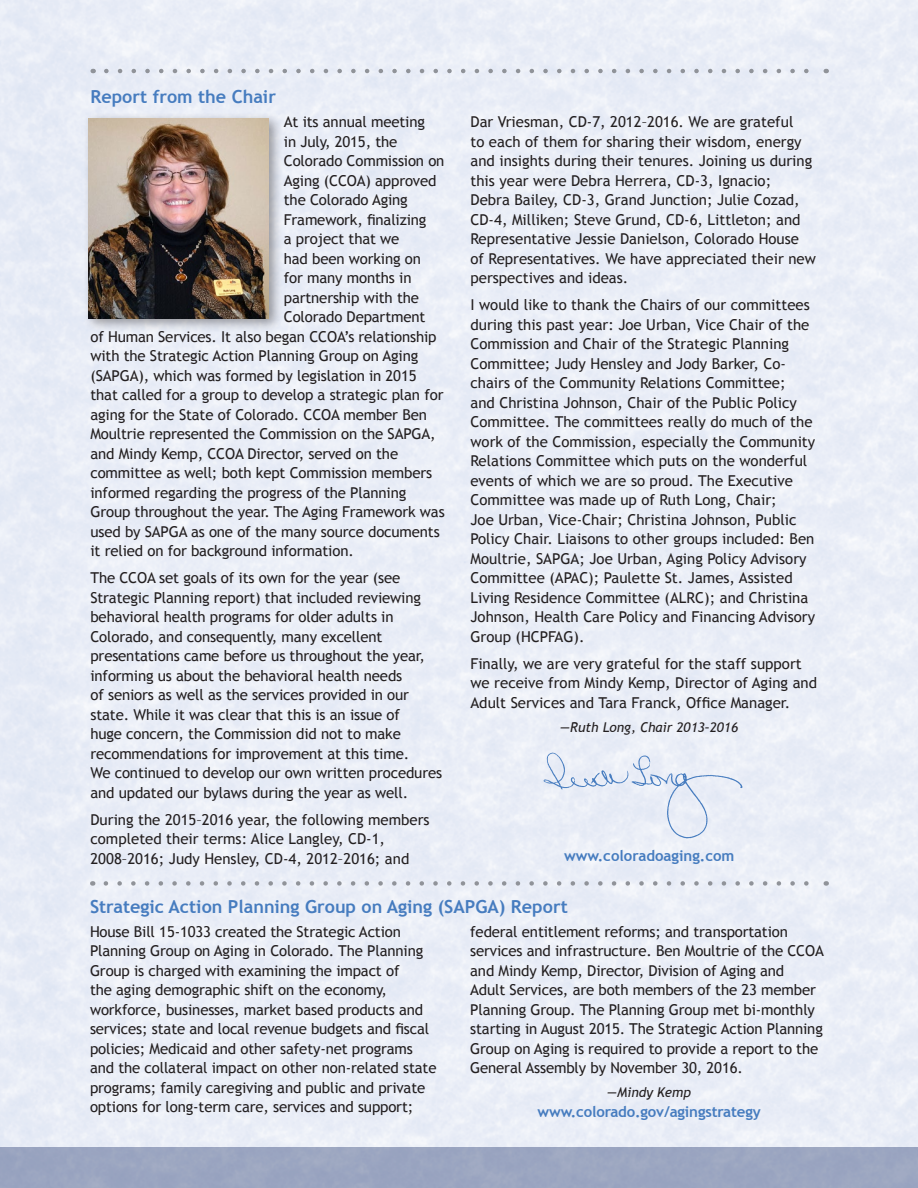
<style>
.page{position:relative;width:918px;height:1188px;background:#fff}
.page>*{position:absolute;margin:0;border:0;box-sizing:border-box;transform-origin:0 0}
.t1{font:700 18px "Trebuchet MS";color:#467cbf}
.t2{font:15px/19.5px "Trebuchet MS";letter-spacing:-.01em;color:#231f20}
.t3{font:700 15px "Trebuchet MS";letter-spacing:-.01em;color:#467cbf}
.t4{font:italic 13.5px "Trebuchet MS";color:#231f20}
</style>
<div class="page">
<svg style="left:106px;top:69px;width:713px;height:4px;background:#d0d4dd"></svg>
<div style="left:83px;top:113px;width:200px;height:220px;background:#231f20;opacity:.43"></div>
<img style="left:89px;top:118px;width:180px;height:200px">
<svg style="left:106px;top:881px;width:713px;height:5px;background:#d6dae2"></svg>
<img style="left:542px;top:750px;width:205px;height:92px">
<div style="left:0;top:1148px;width:918px;height:40px;background:#9ba6c1"></div>
<p class="t1" style="left:90px;top:86px;width:187px">Report from the Chair</p>
<p class="t2" style="left:284px;top:112px;width:143px">At its annual meeting</p>
<p class="t2" style="left:284px;top:132px;width:115px">in July, 2015, the</p>
<p class="t2" style="left:284px;top:151px;width:162px">Colorado Commission on</p>
<p class="t2" style="left:284px;top:171px;width:154px">Aging (CCOA) approved</p>
<p class="t2" style="left:284px;top:190px;width:125px">the Colorado Aging</p>
<p class="t2" style="left:284px;top:210px;width:144px">Framework, finalizing</p>
<p class="t2" style="left:284px;top:229px;width:117px">a project that we</p>
<p class="t2" style="left:284px;top:249px;width:139px">had been working on</p>
<p class="t2" style="left:284px;top:268px;width:129px">for many months in</p>
<p class="t2" style="left:284px;top:288px;width:137px">partnership with the</p>
<p class="t2" style="left:284px;top:307px;width:143px">Colorado Department</p>
<p class="t2" style="left:90px;top:327px;width:348px">of Human Services. It also began CCOA’s relationship</p>
<p class="t2" style="left:90px;top:346px;width:329px">with the Strategic Action Planning Group on Aging</p>
<p class="t2" style="left:90px;top:366px;width:328px">(SAPGA), which was formed by legislation in 2015</p>
<p class="t2" style="left:90px;top:385px;width:355px">that called for a group to develop a strategic plan for</p>
<p class="t2" style="left:90px;top:405px;width:338px">aging for the State of Colorado. CCOA member Ben</p>
<p class="t2" style="left:90px;top:424px;width:347px">Moultrie represented the Commission on the SAPGA,</p>
<p class="t2" style="left:90px;top:444px;width:309px">and Mindy Kemp, CCOA Director, served on the</p>
<p class="t2" style="left:90px;top:463px;width:343px">committee as well; both kept Commission members</p>
<p class="t2" style="left:90px;top:483px;width:317px">informed regarding the progress of the Planning</p>
<p class="t2" style="left:90px;top:502px;width:356px">Group throughout the year. The Aging Framework was</p>
<p class="t2" style="left:90px;top:522px;width:351px">used by SAPGA as one of the many source documents</p>
<p class="t2" style="left:90px;top:541px;width:265px">it relied on for background information.</p>
<p class="t2" style="left:90px;top:568px;width:353px">The CCOA set goals of its own for the year (see Strategic Planning report) that included reviewing behavioral health programs for older adults in Colorado, and consequently, many excellent presentations came before us throughout the year, informing us about the behavioral health needs<br>of seniors as well as the services provided in our state. While it was clear that this is an issue of<br>huge concern, the Commission did not to make recommendations for improvement at this time.<br>We continued to develop our own written procedures and updated our bylaws during the year as well.</p>
<p class="t2" style="left:90px;top:810px;width:341px">During the 2015–2016 year, the following members completed their terms: Alice Langley, CD-1,<br>2008–2016; Judy Hensley, CD-4, 2012–2016; and</p>
<p class="t2" style="left:470px;top:112px;width:347px">Dar Vriesman, CD-7, 2012–2016. We are grateful<br>to each of them for sharing their wisdom, energy and insights during their tenures. Joining us during this year were Debra Herrera, CD-3, Ignacio;<br>Debra Bailey, CD-3, Grand Junction; Julie Cozad, CD-4, Milliken; Steve Grund, CD-6, Littleton; and Representative Jessie Danielson, Colorado House of Representatives. We have appreciated their new perspectives and ideas.</p>
<p class="t2" style="left:470px;top:295px;width:346px">I would like to thank the Chairs of our committees during this past year: Joe Urban, Vice Chair of the Commission and Chair of the Strategic Planning Committee; Judy Hensley and Jody Barker, Co&shy;chairs of the Community Relations Committee;<br>and Christina Johnson, Chair of the Public Policy Committee. The committees really do much of the work of the Commission, especially the Community Relations Committee which puts on the wonderful events of which we are so proud. The Executive Committee was made up of Ruth Long, Chair;<br>Joe Urban, Vice-Chair; Christina Johnson, Public Policy Chair. Liaisons to other groups included: Ben Moultrie, SAPGA; Joe Urban, Aging Policy Advisory Committee (APAC); Paulette St. James, Assisted Living Residence Committee (ALRC); and Christina Johnson, Health Care Policy and Financing Advisory Group (HCPFAG).</p>
<p class="t2" style="left:470px;top:654px;width:348px">Finally, we are very grateful for the staff support we receive from Mindy Kemp, Director of Aging and<br>Adult Services and Tara Franck, Office Manager.</p>
<p class="t4" style="left:560px;top:719px;width:179px">—Ruth Long, Chair 2013–2016</p>
<p class="t3" style="left:564px;top:846px;width:172px">www.coloradoaging.com</p>
<p class="t1" style="left:90px;top:895px;width:479px">Strategic Action Planning Group on Aging (SAPGA) Report</p>
<p class="t2" style="left:90px;top:922px;width:348px">House Bill 15-1033 created the Strategic Action Planning Group on Aging in Colorado. The Planning Group is charged with examining the impact of<br>the aging demographic shift on the economy, workforce, businesses, market based products and services; state and local revenue budgets and fiscal policies; Medicaid and other safety-net programs and the collateral impact on other non-related state programs; family caregiving and public and private options for long-term care, services and support;</p>
<p class="t2" style="left:470px;top:922px;width:355px">federal entitlement reforms; and transportation services and infrastructure. Ben Moultrie of the CCOA and Mindy Kemp, Director, Division of Aging and<br>Adult Services, are both members of the 23 member Planning Group. The Planning Group met bi-monthly starting in August 2015. The Strategic Action Planning Group on Aging is required to provide a report to the General Assembly by November 30, 2016.</p>
<p class="t4" style="left:607px;top:1084px;width:85px">—Mindy Kemp</p>
<p class="t3" style="left:537px;top:1102px;width:225px">www.colorado.gov/agingstrategy</p>
</div>
